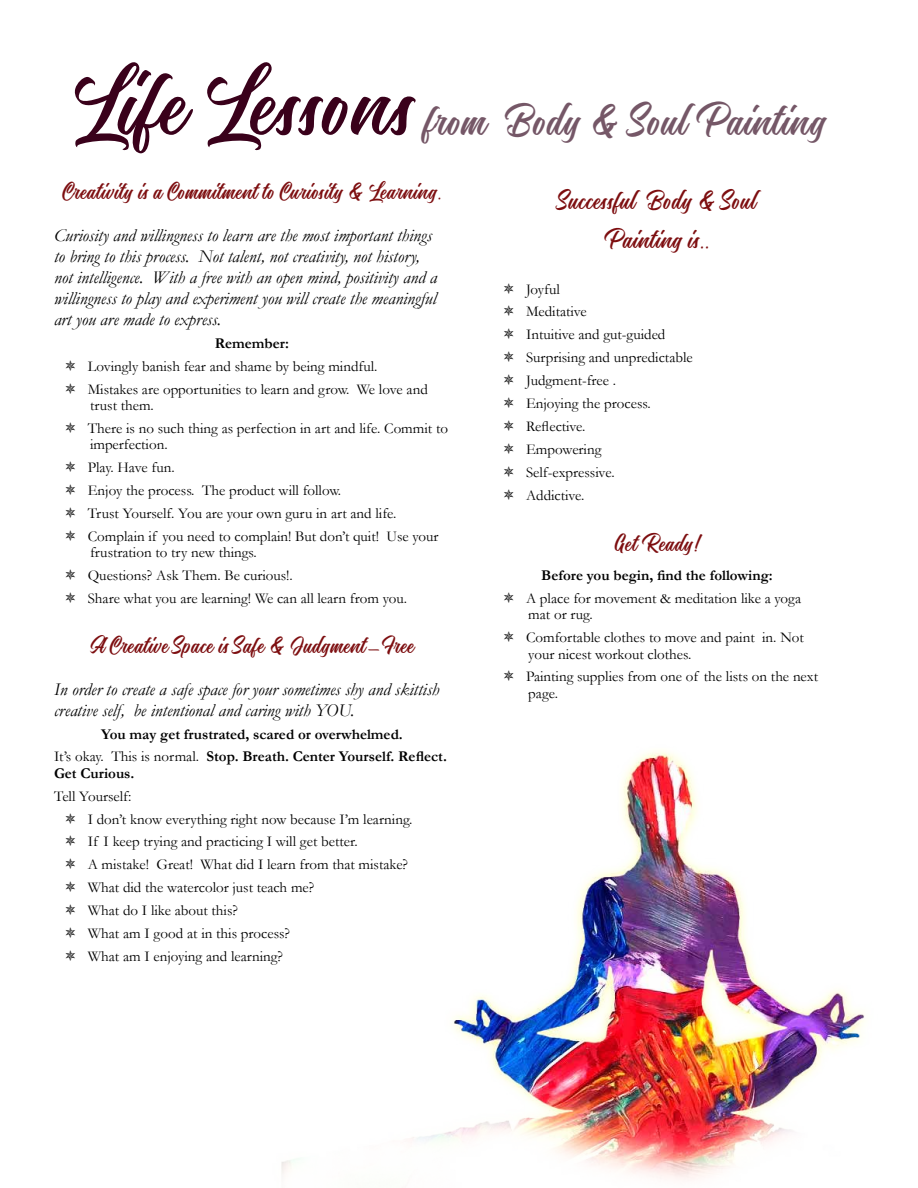
<style>
.page{position:relative;width:918px;height:1188px;background:#fff}
.page>*{position:absolute;margin:0;border:0;box-sizing:border-box;transform-origin:0 0}
.t1{font:45px "Nostalgic Script";letter-spacing:.02em;color:#755767}
.t2{font:27px/38.8px "Nostalgic Script";letter-spacing:.02em;color:#7d0e10;text-align:center}
.t3{font:24px "Nostalgic Script";letter-spacing:.02em;color:#7d0e10}
.t4{font:italic 18px/21px "Garamond";color:#000}
.t5{font:15px/23px "Garamond";color:#000}
.t6{font:700 15px/23px "Garamond";color:#000;text-align:center}
.s1{font-size:96px;color:#3a011b}
.s2{font-weight:400}
</style>
<div class="page">
<img style="left:281px;top:750px;width:584px;height:430px">
<h1 class="t1" style="left:74px;top:94px;width:753px"><span class="s1">Life Lessons</span> from Body &amp; Soul Painting</h1>
<h3 class="t3" style="left:63px;top:178px;width:380px">Creativity is a Commitment to Curiosity &amp; Learning.</h3>
<p class="t4" style="left:54px;top:224px;width:385px">Curiosity and willingness to learn are the most important things to bring to this process. Not talent, not creativity, not history, not intelligence. With a free with an open mind, positivity and a willingness to play and experiment you will create the meaningful art you are made to express.</p>
<p class="t6" style="left:215px;top:332px;width:76px">Remember:</p>
<p class="t5" style="left:88px;top:354px;width:342px">Lovingly banish fear and shame by being mindful.<br>Mistakes are opportunities to learn and grow. We love and</p>
<p class="t5" style="left:88px;top:393px;width:362px">trust them.<br>There is no such thing as perfection in art and life. Commit to</p>
<p class="t5" style="left:88px;top:432px;width:352px">imperfection.<br>Play. Have fun.<br>Enjoy the process. The product will follow.<br>Trust Yourself. You are your own guru in art and life.<br>Complain if you need to complain! But don’t quit! Use your</p>
<p class="t5" style="left:88px;top:540px;width:321px">frustration to try new things.<br>Questions? Ask Them. Be curious!.<br>Share what you are learning! We can all learn from you.</p>
<h3 class="t3" style="left:90px;top:631px;width:325px">A Creative Space is Safe &amp; Judgment-Free</h3>
<p class="t4" style="left:54px;top:678px;width:387px">In order to create a safe space for your sometimes shy and skittish creative self, be intentional and caring with YOU.</p>
<p class="t6" style="left:54px;top:722px;width:394px">You may get frustrated, scared or overwhelmed.<br><span class="s2">It’s okay. This is normal.</span> Stop. Breath. Center Yourself. Reflect.</p>
<p class="t6" style="left:54px;top:761px;width:82px">Get Curious.</p>
<p class="t5" style="left:88px;top:784px;width:326px;text-indent:-34px">Tell Yourself:<br>I don’t know everything right now because I’m learning.<br>If I keep trying and practicing I will get better.<br>A mistake! Great! What did I learn from that mistake?<br>What did the watercolor just teach me?<br>What do I like about this?<br>What am I good at in this process?<br>What am I enjoying and learning?</p>
<h2 class="t2" style="left:558px;top:180px;width:199px">Successful Body &amp; Soul<br>Painting is..</h2>
<p class="t5" style="left:526px;top:277px;width:168px">Joyful<br>Meditative<br>Intuitive and gut-guided<br>Surprising and unpredictable<br>Judgment-free .<br>Enjoying the process.<br>Reflective.<br>Empowering<br>Self-expressive.<br>Addictive.</p>
<h3 class="t3" style="left:615px;top:529px;width:86px">Get Ready!</h3>
<p class="t6" style="left:541px;top:564px;width:233px">Before you begin, find the following:</p>
<p class="t5" style="left:526px;top:590px;width:277px;line-height:16.2px">A place for movement &amp; meditation like a yoga mat or rug.</p>
<p class="t5" style="left:526px;top:629px;width:279px;line-height:16.2px">Comfortable clothes to move and paint in. Not your nicest workout clothes.</p>
<p class="t5" style="left:526px;top:668px;width:294px;line-height:16.2px">Painting supplies from one of the lists on the next page.</p>
</div>
